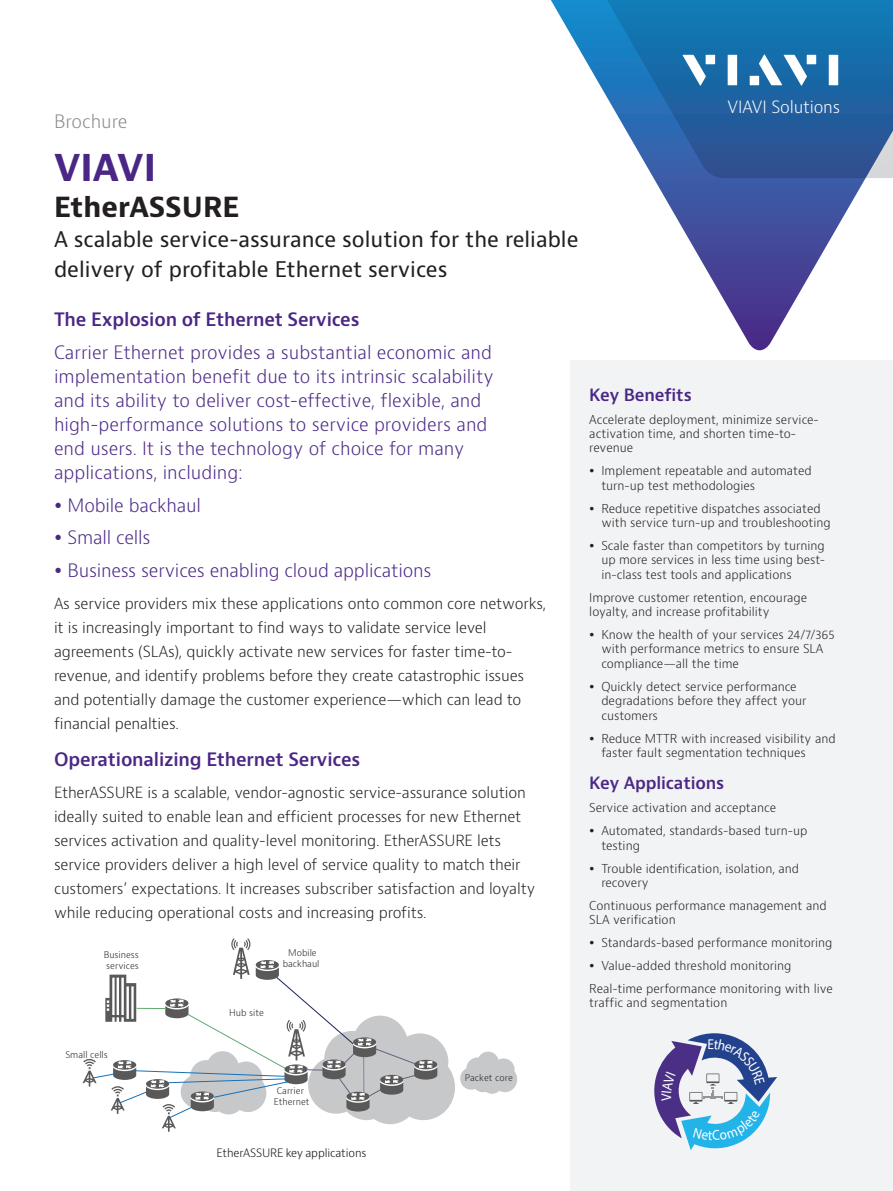
<style>
.page{position:relative;width:893px;height:1191px;background:#fff}
.page>*{position:absolute;margin:0;border:0;box-sizing:border-box;transform-origin:0 0}
.H1_Brand_Sub-Brand_2{font:700 36px "Bernino Sans";color:#4a2785}
.H2_Product_18_24{font:700 27px "Bernino Sans";color:#231f20}
.H3_Product_Descripto{font:21px/30px "Bernino Sans";color:#231f20}
.Intro_text{font:300 18px/24px "Bernino Sans";color:#4a2785}
.Header_12_16{font:600 18px "Bernino Sans";letter-spacing:-.01em;color:#4a2785}
.P_DocType{font:300 18px "Bernino Sans";color:#87898c}
.H2_Bullet_Heading_Pu{font:600 16.5px "Bernino Sans";letter-spacing:-.01em;color:#4a2785}
.t1{font:300 16.5px "Bernino Sans";letter-spacing:-.01em;color:#fff}
.P_10_16{font:300 15px/24px "Bernino Sans";letter-spacing:-.01em;color:#231f20}
.Key_Feature_Benefits{font:300 12px/14.4px "Bernino Sans";color:#231f20}
.t2{font:300 11.25px "Bernino Sans";letter-spacing:-.01em;color:#110a0c}
.t3{font:300 9px/10.8px "Bernino Sans";color:#231f20;text-align:center}
</style>
<div class="page">
<svg style="left:653px;top:178px;width:213px;height:172px"></svg>
<svg style="left:551px;top:0;width:342px;height:178px"></svg>
<svg style="left:682px;top:55px;width:24px;height:31px"></svg>
<div style="left:706px;top:55px;width:9px;height:9px;background:#fff"></div>
<div style="left:728px;top:55px;width:9px;height:30px;background:#fff"></div>
<div style="left:807px;top:55px;width:9px;height:9px;background:#fff"></div>
<div style="left:829px;top:55px;width:9px;height:30px;background:#fff"></div>
<svg style="left:759px;top:54px;width:48px;height:32px"></svg>
<div style="left:750px;top:76px;width:9px;height:9px;background:#fff"></div>
<div style="left:570px;top:360px;width:323px;height:831px;background:#f2f3f4"></div>
<svg style="left:83px;top:938px;width:434px;height:193px"></svg>
<svg style="left:654px;top:1033px;width:123px;height:117px"></svg>
<p class="P_DocType" style="left:54px;top:110px;width:75px">Brochure</p>
<p class="H1_Brand_Sub-Brand_2" style="left:54px;top:145px;width:104px">VIAVI</p>
<p class="H2_Product_18_24" style="left:54px;top:190px;width:187px">EtherASSURE</p>
<p class="H3_Product_Descripto" style="left:54px;top:225px;width:526px">A scalable service-assurance solution for the reliable delivery of profitable Ethernet services</p>
<h3 class="t1" style="left:728px;top:96px;width:114px">VIAVI Solutions</h3>
<p class="Header_12_16" style="left:54px;top:308px;width:307px">The Explosion of Ethernet Services</p>
<p class="Intro_text" style="left:54px;top:341px;width:441px">Carrier Ethernet provides a substantial economic and implementation benefit due to its intrinsic scalability and its ability to deliver cost-effective, flexible, and high-performance solutions to service providers and end users. It is the technology of choice for many applications, including:</p>
<p class="Intro_text" style="left:68px;top:493px;width:135px">Mobile backhaul</p>
<p class="Intro_text" style="left:68px;top:526px;width:85px">Small cells</p>
<p class="Intro_text" style="left:68px;top:558px;width:365px">Business services enabling cloud applications</p>
<p class="P_10_16" style="left:54px;top:592px;width:494px">As service providers mix these applications onto common core networks, it is increasingly important to find ways to validate service level agreements (SLAs), quickly activate new services for faster time-to&shy;revenue, and identify problems before they create catastrophic issues and potentially damage the customer experience—which can lead to financial penalties.</p>
<p class="Header_12_16" style="left:54px;top:747px;width:308px">Operationalizing Ethernet Services</p>
<p class="P_10_16" style="left:54px;top:781px;width:483px">EtherASSURE is a scalable, vendor-agnostic service-assurance solution ideally suited to enable lean and efficient processes for new Ethernet services activation and quality-level monitoring. EtherASSURE lets service providers deliver a high level of service quality to match their customers’ expectations. It increases subscriber satisfaction and loyalty while reducing operational costs and increasing profits.</p>
<p class="t3" style="left:104px;top:949px;width:37px;text-align:left">Business services</p>
<p class="t3" style="left:229px;top:1007px;width:36px">Hub site</p>
<p class="t3" style="left:283px;top:947px;width:38px">Mobile backhaul</p>
<p class="H2_Bullet_Heading_Pu" style="left:589px;top:384px;width:104px">Key Benefits</p>
<p class="Key_Feature_Benefits" style="left:589px;top:412px;width:231px">Accelerate deployment, minimize service&shy;activation time, and shorten time-to&shy;revenue</p>
<p class="Key_Feature_Benefits" style="left:601px;top:464px;width:212px">Implement repeatable and automated turn-up test methodologies</p>
<p class="Key_Feature_Benefits" style="left:601px;top:501px;width:231px">Reduce repetitive dispatches associated with service turn-up and troubleshooting</p>
<p class="Key_Feature_Benefits" style="left:601px;top:538px;width:225px;text-align:justify">Scale faster than competitors by turning up more services in less time using best&shy;in-class test tools and applications</p>
<p class="Key_Feature_Benefits" style="left:589px;top:590px;width:219px">Improve customer retention, encourage loyalty, and increase profitability</p>
<p class="Key_Feature_Benefits" style="left:601px;top:627px;width:235px">Know the health of your services 24/7/365 with performance metrics to ensure SLA compliance—all the time</p>
<p class="Key_Feature_Benefits" style="left:601px;top:679px;width:207px">Quickly detect service performance degradations before they affect your customers</p>
<p class="Key_Feature_Benefits" style="left:601px;top:731px;width:236px">Reduce MTTR with increased visibility and faster fault segmentation techniques</p>
<p class="H2_Bullet_Heading_Pu" style="left:589px;top:772px;width:136px">Key Applications</p>
<p class="Key_Feature_Benefits" style="left:589px;top:801px;width:188px">Service activation and acceptance</p>
<p class="Key_Feature_Benefits" style="left:601px;top:824px;width:208px">Automated, standards-based turn-up testing</p>
<p class="Key_Feature_Benefits" style="left:601px;top:861px;width:199px">Trouble identification, isolation, and recovery</p>
<p class="Key_Feature_Benefits" style="left:589px;top:898px;width:239px">Continuous performance management and<br>SLA verification</p>
<p class="Key_Feature_Benefits" style="left:601px;top:936px;width:233px">Standards-based performance monitoring</p>
<p class="Key_Feature_Benefits" style="left:601px;top:958px;width:192px">Value-added threshold monitoring</p>
<p class="Key_Feature_Benefits" style="left:589px;top:981px;width:245px">Real-time performance monitoring with live traffic and segmentation</p>
<p class="t3" style="left:65px;top:1049px;width:44px">Small cells</p>
<p class="t3" style="left:274px;top:1085px;width:37px">Carrier<br>Ethernet</p>
<p class="t3" style="left:465px;top:1072px;width:49px">Packet core</p>
<p class="t2" style="left:217px;top:1146px;width:151px">EtherASSURE key applications</p>
</div>
